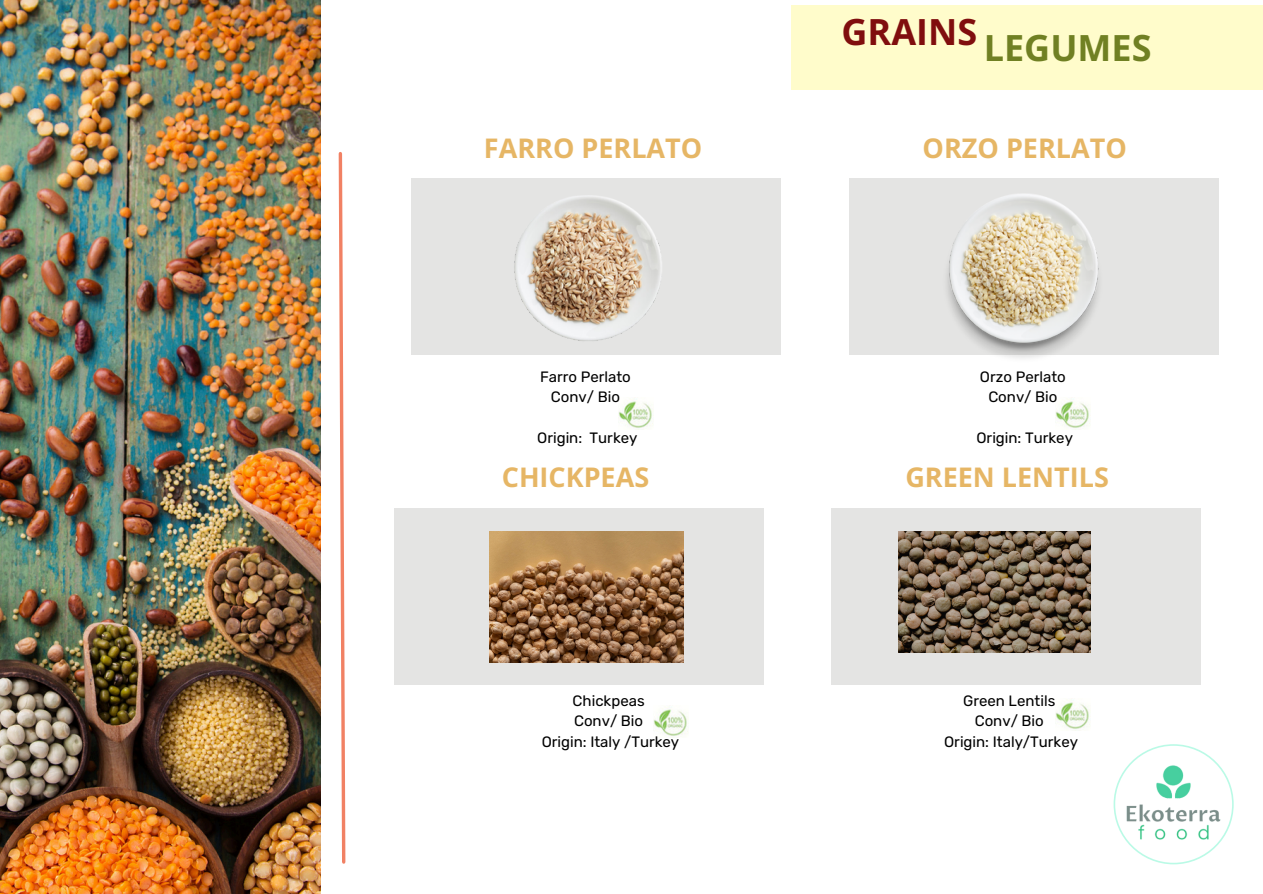
<style>
.page{position:relative;width:1263px;height:894px;background:#fff}
.page>*{position:absolute;margin:0;border:0;box-sizing:border-box;transform-origin:0 0}
.t1{font:700 36px "Open Sans";color:#708023}
.t2{font:700 36px "Open Sans";color:#800e0e}
.t3{font:700 27px "Open Sans";color:#e6b665}
.t4{font:15px "Rubik";color:#000}
</style>
<div class="page">
<svg style="left:1113px;top:744px;width:121px;height:120px"></svg>
<img style="left:1124px;top:752px;width:99px;height:99px">
<div style="left:791px;top:5px;width:472px;height:84px;background:#fffccb"></div>
<svg style="left:339px;top:152px;width:6px;height:711px"></svg>
<div style="left:411px;top:178px;width:370px;height:177px;background:#e4e4e3"></div>
<img style="left:618px;top:399px;width:35px;height:29px">
<img style="left:514px;top:195px;width:148px;height:146px">
<div style="left:849px;top:178px;width:369px;height:177px;background:#e4e4e3"></div>
<img style="left:1056px;top:399px;width:34px;height:29px">
<img style="left:947px;top:194px;width:152px;height:164px">
<div style="left:394px;top:507px;width:369px;height:177px;background:#e4e4e3"></div>
<img style="left:653px;top:707px;width:35px;height:29px">
<div style="left:831px;top:507px;width:370px;height:177px;background:#e4e4e3"></div>
<img style="left:1056px;top:700px;width:34px;height:29px">
<img style="left:489px;top:532px;width:195px;height:130px">
<img style="left:898px;top:532px;width:193px;height:120px">
<img style="left:0;top:0;width:321px;height:893px">
<p class="t2" style="left:842px;top:7px;width:137px">GRAINS</p>
<h2 class="t1" style="left:984px;top:23px;width:169px">LEGUMES</h2>
<p class="t3" style="left:484px;top:129px;width:220px">FARRO PERLATO</p>
<p class="t3" style="left:923px;top:129px;width:206px">ORZO PERLATO</p>
<p class="t4" style="left:540px;top:368px;width:92px">Farro Perlato</p>
<p class="t4" style="left:551px;top:388px;width:71px">Conv/ Bio</p>
<p class="t4" style="left:537px;top:428px;width:102px">Origin: Turkey</p>
<p class="t4" style="left:980px;top:368px;width:87px">Orzo Perlato</p>
<h2 class="t4" style="left:988px;top:388px;width:71px">Conv/ Bio</h2>
<p class="t4" style="left:976px;top:428px;width:98px">Origin: Turkey</p>
<p class="t3" style="left:502px;top:458px;width:149px">CHICKPEAS</p>
<p class="t3" style="left:905px;top:458px;width:205px">GREEN LENTILS</p>
<p class="t4" style="left:573px;top:692px;width:74px">Chickpeas</p>
<p class="t4" style="left:574px;top:712px;width:71px">Conv/ Bio</p>
<h2 class="t4" style="left:542px;top:732px;width:139px">Origin: Italy /Turkey</h2>
<p class="t4" style="left:963px;top:692px;width:94px">Green Lentils</p>
<p class="t4" style="left:975px;top:712px;width:71px">Conv/ Bio</p>
<p class="t4" style="left:944px;top:732px;width:135px">Origin: Italy/Turkey</p>
</div>
